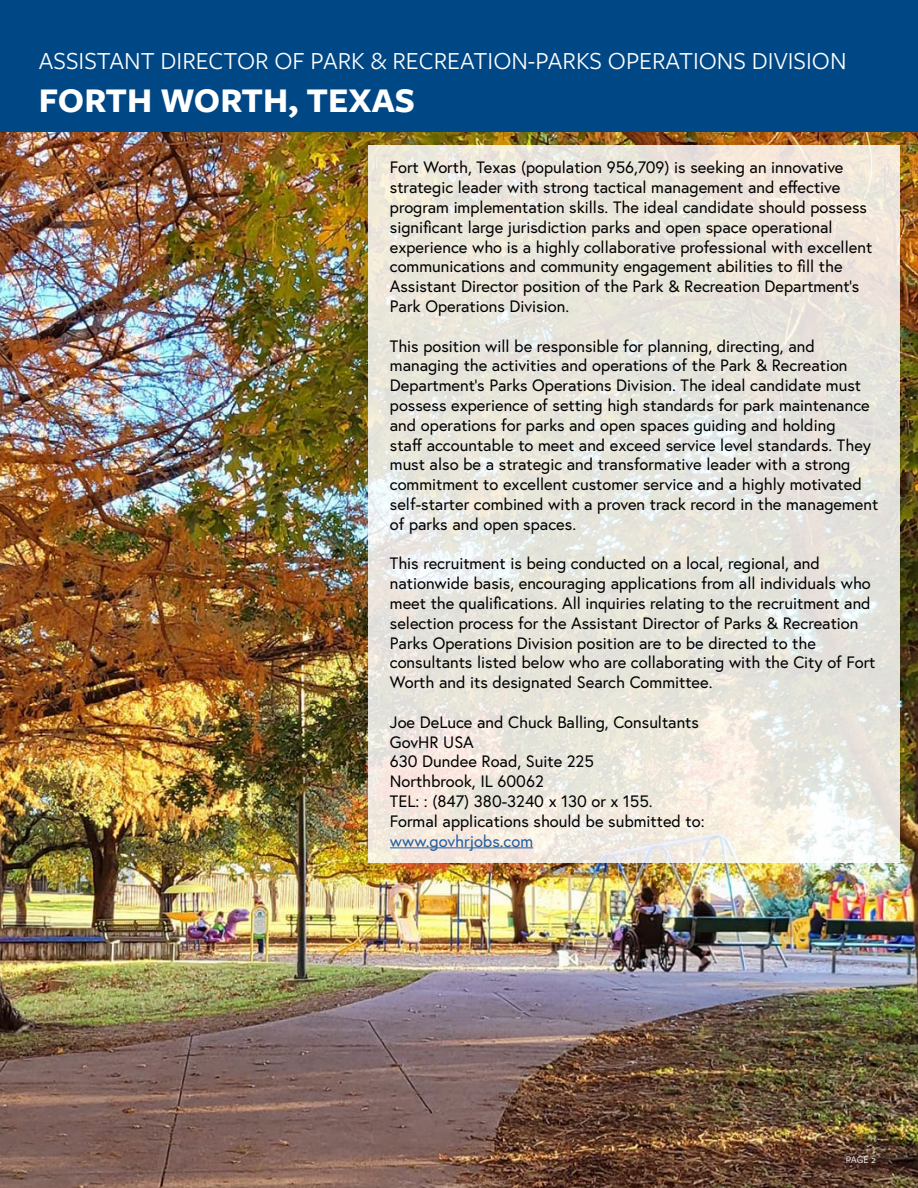
<style>
.page{position:relative;width:918px;height:1188px;background:#fff}
.page>*{position:absolute;margin:0;border:0;box-sizing:border-box;transform-origin:0 0}
.t1{font:700 36px "Freight Sans Pro";color:#fff}
.t2{font:25.5px "Freight Sans Pro";color:#fff}
.t3{font:16.5px/19.8px "Europa";color:#000}
.t4{font:16.5px "Europa";color:#215e9e}
.t5{font:10.5px "Freight Sans Pro";color:#fff}
</style>
<div class="page">
<img style="left:0;top:131px;width:918px;height:1057px">
<svg style="left:368px;top:145px;width:532px;height:718px;background:#e9e6de"></svg>
<hr style="left:390px;top:848px;width:143px;height:1px;background:#215e9e">
<div style="left:0;top:0;width:918px;height:131px;background:#004785"></div>
<h2 class="t2" style="left:39px;top:43px;width:809px">ASSISTANT DIRECTOR OF PARK &amp; RECREATION-PARKS OPERATIONS DIVISION</h2>
<h1 class="t1" style="left:39px;top:75px;width:378px">FORTH WORTH, TEXAS</h1>
<p class="t3" style="left:390px;top:157px;width:484px">Fort Worth, Texas (population 956,709) is seeking an innovative strategic leader with strong tactical management and effective program implementation skills. The ideal candidate should possess significant large jurisdiction parks and open space operational experience who is a highly collaborative professional with excellent communications and community engagement abilities to fill the Assistant Director position of the Park &amp; Recreation Department’s Park Operations Division.</p>
<p class="t3" style="left:390px;top:336px;width:490px">This position will be responsible for planning, directing, and managing the activities and operations of the Park &amp; Recreation Department’s Parks Operations Division. The ideal candidate must possess experience of setting high standards for park maintenance and operations for parks and open spaces guiding and holding<br>staff accountable to meet and exceed service level standards. They must also be a strategic and transformative leader with a strong commitment to excellent customer service and a highly motivated self-starter combined with a proven track record in the management of parks and open spaces.</p>
<p class="t3" style="left:390px;top:553px;width:487px">This recruitment is being conducted on a local, regional, and nationwide basis, encouraging applications from all individuals who meet the qualifications. All inquiries relating to the recruitment and selection process for the Assistant Director of Parks &amp; Recreation Parks Operations Division position are to be directed to the consultants listed below who are collaborating with the City of Fort Worth and its designated Search Committee.</p>
<p class="t3" style="left:390px;top:712px;width:316px">Joe DeLuce and Chuck Balling, Consultants<br>GovHR USA<br>630 Dundee Road, Suite 225<br>Northbrook, IL 60062<br>TEL: : (847) 380-3240 x 130 or x 155.<br>Formal applications should be submitted to:</p>
<p class="t4" style="left:390px;top:830px;width:145px">www.govhrjobs.com</p>
<p class="t5" style="left:846px;top:1152px;width:32px">PAGE 2</p>
</div>
